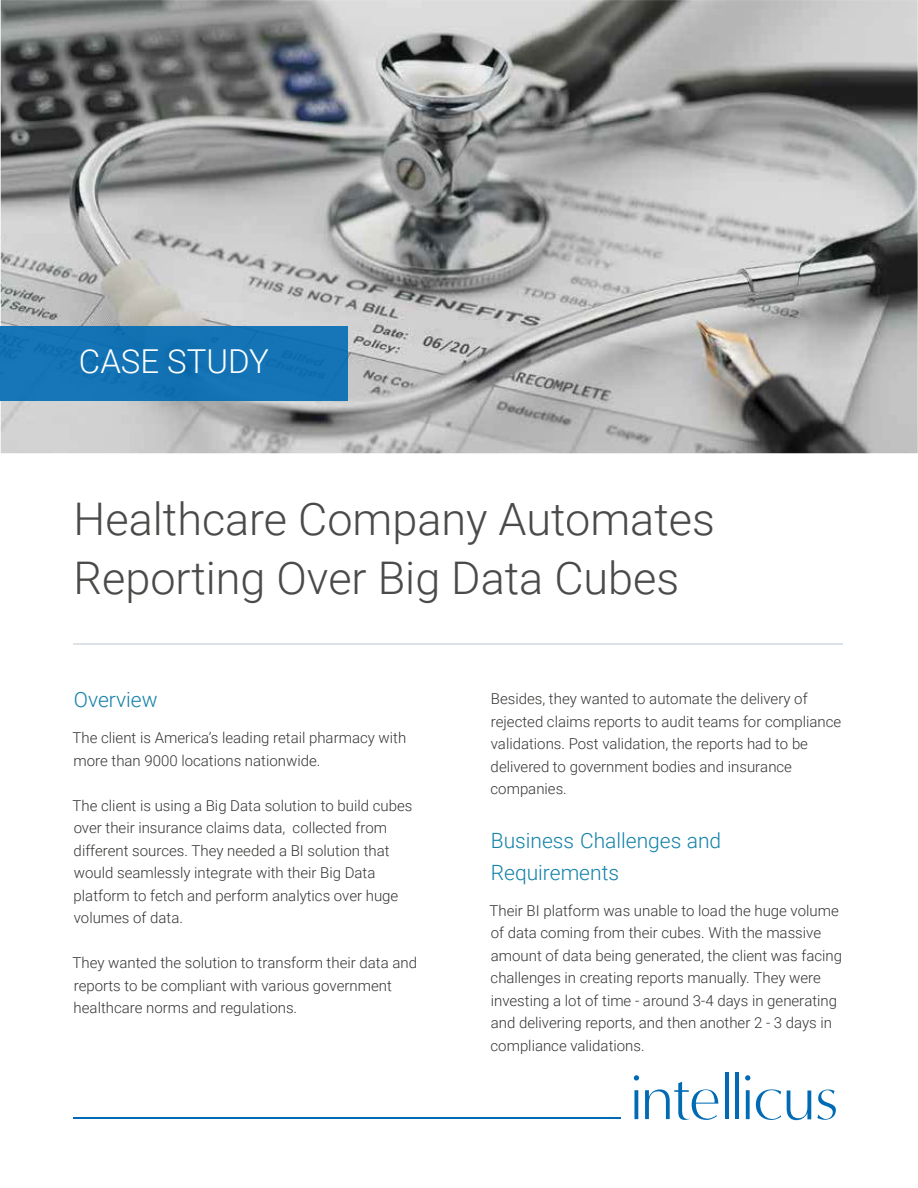
<style>
.page{position:relative;width:918px;height:1188px;background:#fff}
.page>*{position:absolute;margin:0;border:0;box-sizing:border-box;transform-origin:0 0}
.t1{font:300 45px/58.5px "Roboto";color:#4a4a49}
.t2{font:300 33px "Roboto";color:#fff}
.t3{font:300 21px/31.5px "Roboto";color:#1381a9}
.t4{font:300 15px/22.5px "Roboto";color:#353534}
</style>
<div class="page">
<img style="left:1px;top:0;width:917px;height:453px">
<svg style="left:634px;top:1075px;width:5px;height:44px"></svg>
<hr style="left:725px;top:1073px;width:3px;height:46px;background:#006bb4">
<hr style="left:735px;top:1073px;width:4px;height:46px;background:#006bb4">
<svg style="left:745px;top:1075px;width:5px;height:44px"></svg>
<svg style="left:756px;top:1089px;width:25px;height:31px"></svg>
<svg style="left:645px;top:1082px;width:73px;height:38px"></svg>
<svg style="left:787px;top:1090px;width:24px;height:30px"></svg>
<svg style="left:817px;top:1090px;width:19px;height:30px"></svg>
<hr style="left:74px;top:1118px;width:547px;height:1px;background:#006bb4">
<hr style="left:0;top:326px;width:1px;height:74px;background:#1a7abc">
<div style="left:1px;top:326px;width:347px;height:74px;background:#1474b5"></div>
<hr style="left:74px;top:643px;width:769px;height:2px;background:#dce2e6">
<h2 class="t2" style="left:79px;top:338px;width:192px">CASE STUDY</h2>
<h1 class="t1" style="left:74px;top:488px;width:643px">Healthcare Company Automates<br>Reporting Over Big Data Cubes</h1>
<h3 class="t3" style="left:74px;top:683px;width:85px">Overview</h3>
<p class="t4" style="left:73px;top:726px;width:335px">The client is America’s leading retail pharmacy with more than 9000 locations nationwide.</p>
<p class="t4" style="left:73px;top:794px;width:341px">The client is using a Big Data solution to build cubes over their insurance claims data, collected from different sources. They needed a BI solution that would seamlessly integrate with their Big Data platform to fetch and perform analytics over huge volumes of data.</p>
<p class="t4" style="left:73px;top:951px;width:346px">They wanted the solution to transform their data and reports to be compliant with various government healthcare norms and regulations.</p>
<p class="t4" style="left:491px;top:687px;width:352px">Besides, they wanted to automate the delivery of rejected claims reports to audit teams for compliance validations. Post validation, the reports had to be delivered to government bodies and insurance companies.</p>
<h3 class="t3" style="left:491px;top:824px;width:232px">Business Challenges and<br>Requirements</h3>
<p class="t4" style="left:490px;top:899px;width:354px">Their BI platform was unable to load the huge volume of data coming from their cubes. With the massive amount of data being generated, the client was facing challenges in creating reports manually. They were investing a lot of time - around 3-4 days in generating and delivering reports, and then another 2 - 3 days in compliance validations.</p>
</div>
